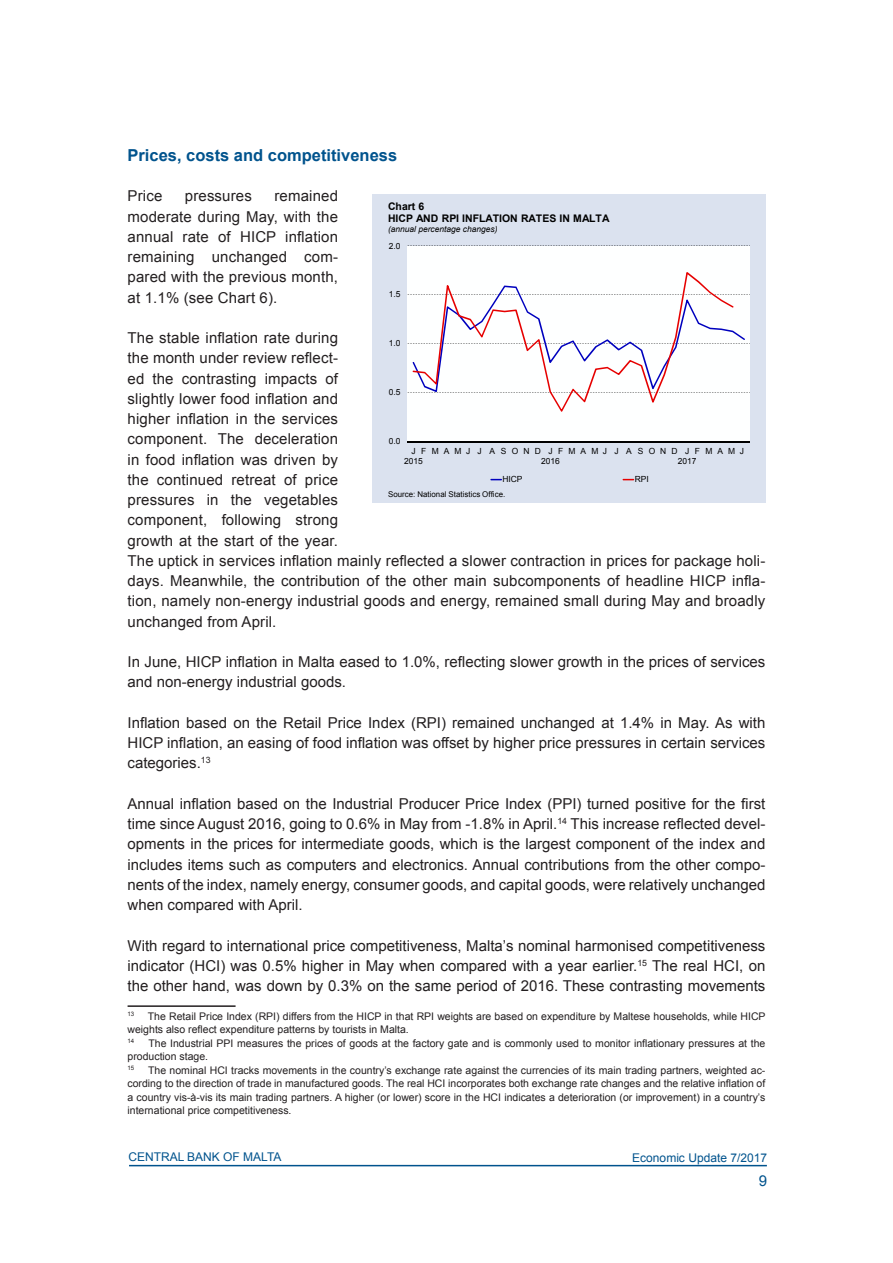
<style>
.page{position:relative;width:893px;height:1263px;background:#fff}
.page>*{position:absolute;margin:0;border:0;box-sizing:border-box;transform-origin:0 0}
.QR_Normal_Text{font:700 16.5px "Arial";color:#00538d}
.QR_Normal_Text-2{font:15px/20.2px "Arial";letter-spacing:.01em;color:#231f20;text-align:justify}
.t1{font:15px "Arial";color:#00538d}
.t2{font:12px "Arial";color:#00538d}
.QR_Footnote{font:10.5px/13.5px "Arial";color:#231f20}
.t3{font:700 10.5px/12.1px "Arial";color:#000}
.t4{font:8.4px/9.8px "Arial";letter-spacing:.575em;color:#000;text-align:center}
.t5{font:8.4px/9.8px "Arial";letter-spacing:.6em;color:#000}
.t6{font:italic 8.4px "Arial";letter-spacing:-.005em;color:#000}
.t7{font:7.95px "Arial";color:#000}
.QR_Footnote-2{font:6.15px "Arial";color:#231f20}
</style>
<div class="page">
<hr style="left:129px;top:1165px;width:638px;height:1px;background:#00538d">
<hr style="left:128px;top:1005px;width:108px;height:2px;background:#231f20">
<div style="left:372px;top:195px;width:393px;height:308px;background:#dbe2ef"></div>
<div style="left:408px;top:246px;width:342px;height:196px;background:#feffff"></div>
<svg style="left:408px;top:245px;width:342px;height:148px"></svg>
<hr style="left:408px;top:441px;width:342px;height:1px;background:#000">
<svg style="left:412px;top:272px;width:333px;height:140px"></svg>
<svg style="left:490px;top:479px;width:12px;height:1px"></svg>
<p class="QR_Normal_Text" style="left:128px;top:144px;width:271px">Prices, costs and competitiveness</p>
<p class="QR_Normal_Text-2" style="left:128px;top:186px;width:36px">Price</p>
<p class="QR_Normal_Text-2" style="left:185px;top:186px;width:69px">pressures</p>
<p class="QR_Normal_Text-2" style="left:128px;top:186px;width:212px;text-indent:147px">remained moderate during May, with the annual rate of HICP inflation remaining unchanged com&shy;pared with the previous month, at 1.1% (see Chart 6).</p>
<p class="QR_Normal_Text-2" style="left:128px;top:328px;width:639px;text-align:left">The stable inflation rate during<br>the month under review reflect-<br>ed the contrasting impacts of<br>slightly lower food inflation and<br>higher inflation in the services<br>component. The deceleration<br>in food inflation was driven by<br>the continued retreat of price<br>pressures in the vegetables<br>component, following strong<br>growth at the start of the year.<br>The uptick in services inflation mainly reflected a slower contraction in prices for package holi&shy;days. Meanwhile, the contribution of the other main subcomponents of headline HICP infla&shy;tion, namely non-energy industrial goods and energy, remained small during May and broadly unchanged from April.</p>
<p class="QR_Normal_Text-2" style="left:128px;top:652px;width:639px">In June, HICP inflation in Malta eased to 1.0%, reflecting slower growth in the prices of services and non-energy industrial goods.</p>
<p class="QR_Normal_Text-2" style="left:128px;top:713px;width:639px">Inflation based on the Retail Price Index (RPI) remained unchanged at 1.4% in May. As with HICP inflation, an easing of food inflation was offset by higher price pressures in certain services categories.<sup>13</sup></p>
<p class="QR_Normal_Text-2" style="left:128px;top:794px;width:639px">Annual inflation based on the Industrial Producer Price Index (PPI) turned positive for the first time since August 2016, going to 0.6% in May from -1.8% in April.<sup>14</sup> This increase reflected devel&shy;opments in the prices for intermediate goods, which is the largest component of the index and includes items such as computers and electronics. Annual contributions from the other compo&shy;nents of the index, namely energy, consumer goods, and capital goods, were relatively unchanged when compared with April.</p>
<p class="QR_Normal_Text-2" style="left:128px;top:935px;width:639px">With regard to international price competitiveness, Malta’s nominal harmonised competitiveness indicator (HCI) was 0.5% higher in May when compared with a year earlier.<sup>15</sup> The real HCI, on the other hand, was down by 0.3% on the same period of 2016. These contrasting movements</p>
<p class="QR_Footnote-2" style="left:128px;top:1010px;width:8px">13</p>
<p class="t3" style="left:388px;top:200px;width:223px">Chart 6<br>HICP AND RPI INFLATION RATES IN MALTA</p>
<p class="t6" style="left:388px;top:224px;width:111px">(annual percentage changes)</p>
<p class="t4" style="left:389px;top:241px;width:13px">2.0</p>
<p class="t4" style="left:389px;top:290px;width:13px">1.5</p>
<p class="t4" style="left:389px;top:339px;width:13px">1.0</p>
<p class="t4" style="left:389px;top:388px;width:13px">0.5</p>
<p class="t4" style="left:389px;top:437px;width:13px">0.0</p>
<p class="t4" style="left:404px;top:447px;width:20px">J<br>2015</p>
<p class="t5" style="left:541px;top:447px;width:20px;text-indent:-120px">FMAMJ J ASOND J<br>2016</p>
<p class="t5" style="left:678px;top:447px;width:20px;text-indent:-120px">FMAMJ J ASOND J<br>2017</p>
<p class="t4" style="left:695px;top:447px;width:51px">FMAMJ</p>
<p class="t4" style="left:502px;top:475px;width:22px">HICP</p>
<p class="t4" style="left:635px;top:475px;width:16px">RPI</p>
<p class="t7" style="left:388px;top:488px;width:119px">Source: National Statistics Office.</p>
<p class="QR_Footnote" style="left:128px;top:1009px;width:640px;text-indent:20px">The Retail Price Index (RPI) differs from the HICP in that RPI weights are based on expenditure by Maltese households, while HICP weights also reflect expenditure patterns by tourists in Malta.</p>
<p class="QR_Footnote-2" style="left:128px;top:1037px;width:8px">14</p>
<p class="QR_Footnote" style="left:128px;top:1036px;width:639px;text-indent:21px">The Industrial PPI measures the prices of goods at the factory gate and is commonly used to monitor inflationary pressures at the production stage.</p>
<p class="QR_Footnote-2" style="left:128px;top:1064px;width:8px">15</p>
<p class="QR_Footnote" style="left:128px;top:1063px;width:639px;text-align:justify;text-indent:21px">The nominal HCI tracks movements in the country’s exchange rate against the currencies of its main trading partners, weighted ac&shy;cording to the direction of trade in manufactured goods. The real HCI incorporates both exchange rate changes and the relative inflation of a country vis-à-vis its main trading partners. A higher (or lower) score in the HCI indicates a deterioration (or improvement) in a country’s international price competitiveness.</p>
<p class="t2" style="left:128px;top:1149px;width:155px">CENTRAL BANK OF MALTA</p>
<p class="t2" style="left:632px;top:1150px;width:136px">Economic Update 7/2017</p>
<p class="t1" style="left:759px;top:1171px;width:10px">9</p>
</div>
